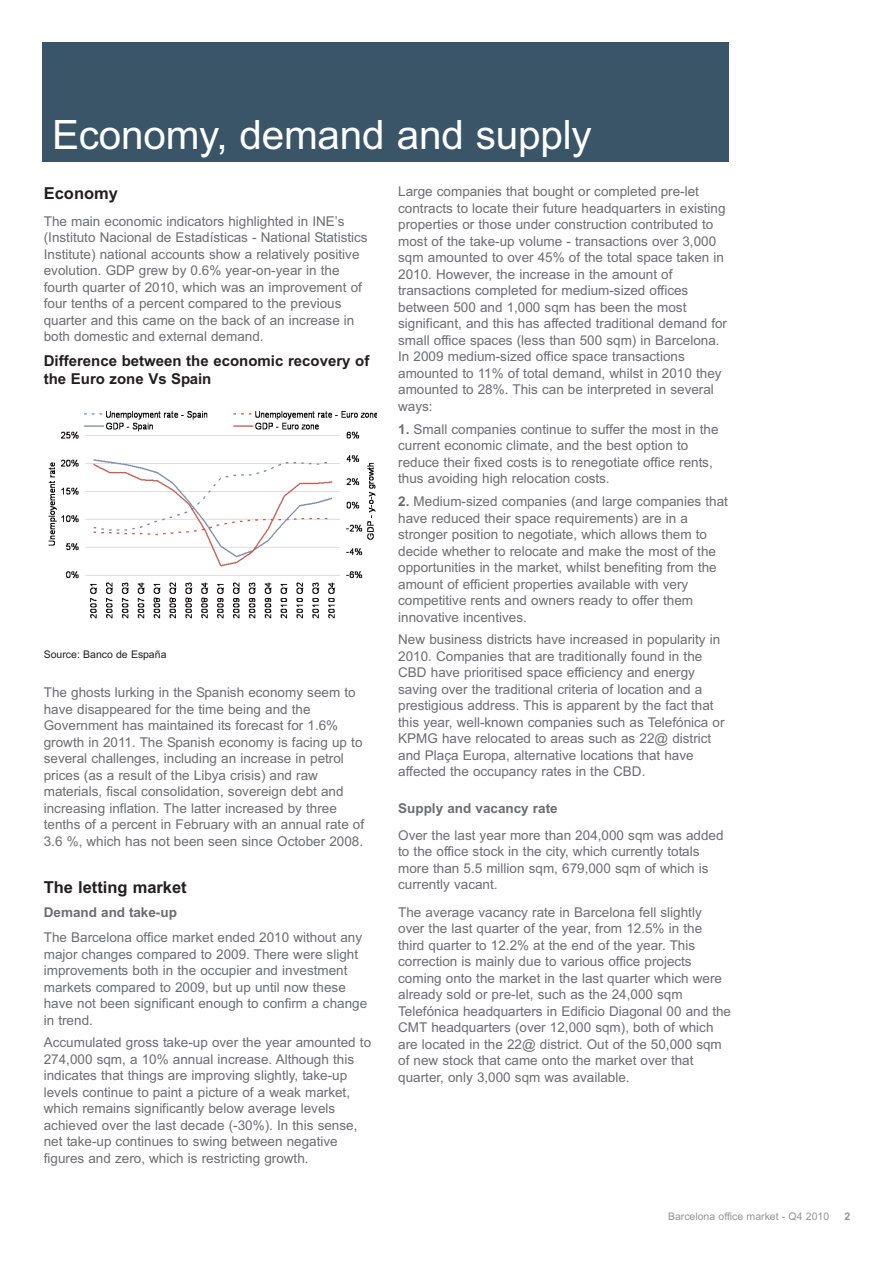
<style>
.page{position:relative;width:893px;height:1263px;background:#fff}
.page>*{position:absolute;margin:0;border:0;box-sizing:border-box;transform-origin:0 0}
.t1{font:40.5px "Arial";letter-spacing:-.005em;color:#fff}
.t2{font:700 16.5px "Arial";color:#231f20}
.t3{font:700 15px/18px "Arial";color:#231f20}
.t4{font:13.5px/16.5px "Arial";color:#6c6d70}
.t5{font:700 13.5px "Arial";color:#6c6d70}
.t6{font:10.5px "Arial";color:#939598}
.t7{font:10.5px "Arial";color:#231f20}
.t8{font:700 10.5px "Arial";color:#939598}
.s1{font-weight:700}
</style>
<div class="page">
<div style="left:43px;top:43px;width:686px;height:119px;background:#3b5568"></div>
<img style="left:48px;top:411px;width:329px;height:208px">
<h1 class="t1" style="left:52px;top:111px;width:541px">Economy, demand and supply</h1>
<p class="t2" style="left:44px;top:184px;width:76px">Economy</p>
<p class="t4" style="left:44px;top:213px;width:325px">The main economic indicators highlighted in INE’s (Instituto Nacional de Estadísticas - National Statistics Institute) national accounts show a relatively positive evolution. GDP grew by 0.6% year-on-year in the fourth quarter of 2010, which was an improvement of four tenths of a percent compared to the previous quarter and this came on the back of an increase in both domestic and external demand.</p>
<p class="t3" style="left:44px;top:352px;width:327px">Difference between the economic recovery of the Euro zone Vs Spain</p>
<p class="t4" style="left:398px;top:183px;width:330px">Large companies that bought or completed pre-let contracts to locate their future headquarters in existing properties or those under construction contributed to most of the take-up volume - transactions over 3,000 sqm amounted to over 45% of the total space taken in 2010. However, the increase in the amount of transactions completed for medium-sized offices between 500 and 1,000 sqm has been the most significant, and this has affected traditional demand for small office spaces (less than 500 sqm) in Barcelona.<br>In 2009 medium-sized office space transactions amounted to 11% of total demand, whilst in 2010 they amounted to 28%. This can be interpreted in several ways:</p>
<p class="t4" style="left:398px;top:421px;width:322px"><span class="s1">1.</span> Small companies continue to suffer the most in the current economic climate, and the best option to reduce their fixed costs is to renegotiate office rents, thus avoiding high relocation costs.</p>
<p class="t4" style="left:398px;top:493px;width:331px"><span class="s1">2.</span> Medium-sized companies (and large companies that have reduced their space requirements) are in a stronger position to negotiate, which allows them to decide whether to relocate and make the most of the opportunities in the market, whilst benefiting from the amount of efficient properties available with very competitive rents and owners ready to offer them innovative incentives.</p>
<p class="t4" style="left:398px;top:631px;width:328px">New business districts have increased in popularity in 2010. Companies that are traditionally found in the CBD have prioritised space efficiency and energy saving over the traditional criteria of location and a prestigious address. This is apparent by the fact that this year, well-known companies such as Telefónica or KPMG have relocated to areas such as 22@ district and Plaça Europa, alternative locations that have affected the occupancy rates in the CBD.</p>
<p class="t5" style="left:398px;top:800px;width:161px">Supply and vacancy rate</p>
<p class="t4" style="left:398px;top:827px;width:327px">Over the last year more than 204,000 sqm was added to the office stock in the city, which currently totals more than 5.5 million sqm, 679,000 sqm of which is currently vacant.</p>
<p class="t4" style="left:398px;top:904px;width:334px">The average vacancy rate in Barcelona fell slightly over the last quarter of the year, from 12.5% in the third quarter to 12.2% at the end of the year. This correction is mainly due to various office projects coming onto the market in the last quarter which were already sold or pre-let, such as the 24,000 sqm Telefónica headquarters in Edificio Diagonal 00 and the CMT headquarters (over 12,000 sqm), both of which are located in the 22@ district. Out of the 50,000 sqm of new stock that came onto the market over that quarter, only 3,000 sqm was available.</p>
<p class="t7" style="left:44px;top:648px;width:124px">Source: Banco de España</p>
<p class="t4" style="left:44px;top:684px;width:322px">The ghosts lurking in the Spanish economy seem to have disappeared for the time being and the Government has maintained its forecast for 1.6% growth in 2011. The Spanish economy is facing up to several challenges, including an increase in petrol prices (as a result of the Libya crisis) and raw materials, fiscal consolidation, sovereign debt and increasing inflation. The latter increased by three tenths of a percent in February with an annual rate of 3.6 %, which has not been seen since October 2008.</p>
<p class="t2" style="left:44px;top:877px;width:145px">The letting market</p>
<p class="t5" style="left:44px;top:904px;width:135px">Demand and take-up</p>
<p class="t4" style="left:44px;top:929px;width:325px">The Barcelona office market ended 2010 without any major changes compared to 2009. There were slight improvements both in the occupier and investment markets compared to 2009, but up until now these have not been significant enough to confirm a change in trend.</p>
<p class="t4" style="left:44px;top:1034px;width:329px">Accumulated gross take-up over the year amounted to 274,000 sqm, a 10% annual increase. Although this indicates that things are improving slightly, take-up levels continue to paint a picture of a weak market, which remains significantly below average levels achieved over the last decade (-30%). In this sense, net take-up continues to swing between negative figures and zero, which is restricting growth.</p>
<p class="t6" style="left:668px;top:1210px;width:163px">Barcelona office market - Q4 2010</p>
<p class="t8" style="left:845px;top:1210px;width:7px">2</p>
</div>
